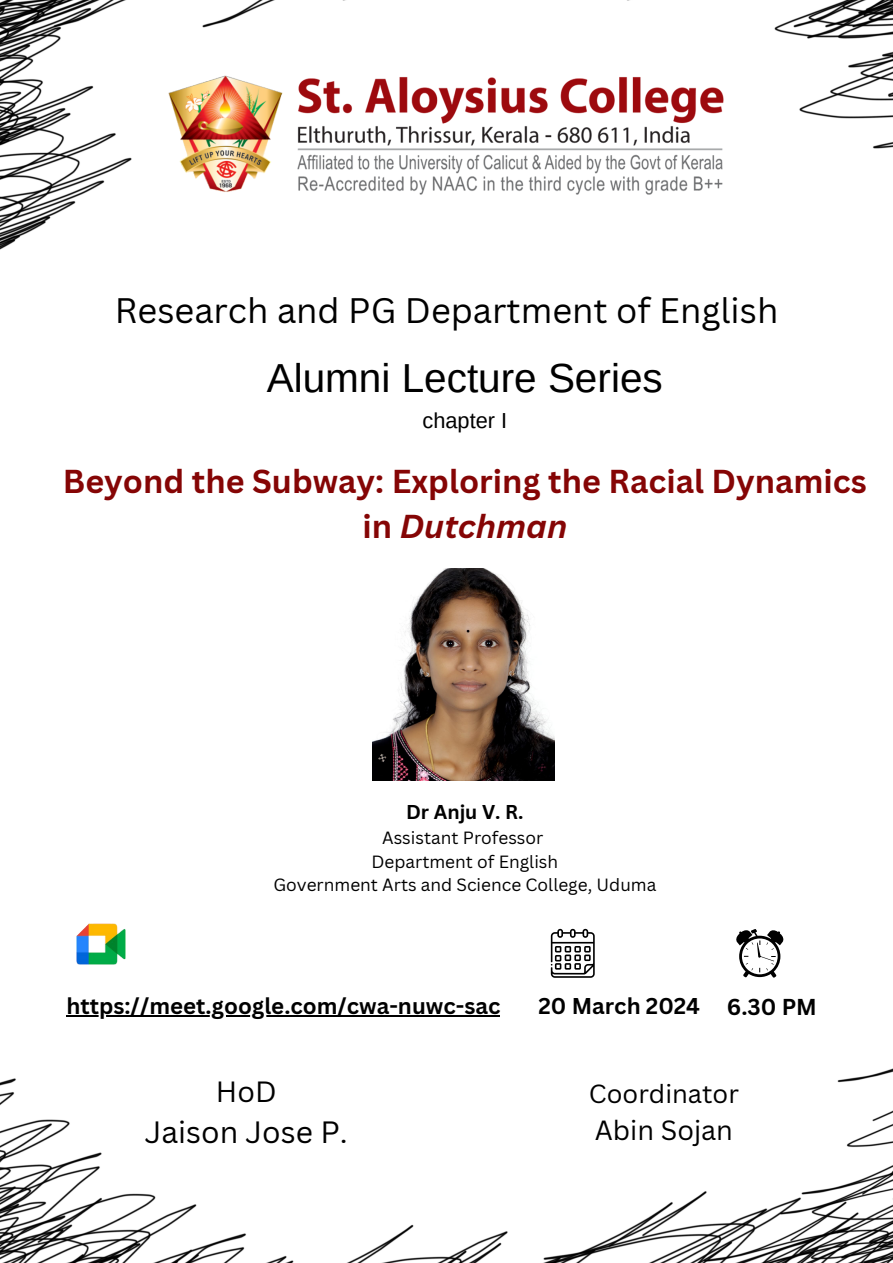
<style>
.page{position:relative;width:893px;height:1263px;background:#fff}
.page>*{position:absolute;margin:0;border:0;box-sizing:border-box;transform-origin:0 0}
.t1{font:40.5px "Arimo";color:#000}
.t2{font:34.5px "Canva Sans";color:#000}
.t3{font:700 32.25px/45px "Canva Sans";color:#850505;text-align:center}
.t4{font:30px "Canva Sans";color:#000}
.t5{font:28.5px "Canva Sans";color:#000}
.t6{font:27px "Canva Sans";color:#000}
.t7{font:25.5px "Canva Sans";color:#000}
.t8{font:700 22.42px "Canva Sans";color:#000}
.t9{font:700 22.27px "Canva Sans";color:#000}
.t10{font:21.75px "Arimo";color:#000}
.t11{font:700 19.5px "Canva Sans";color:#000}
.t12{font:17.25px "Canva Sans";color:#000}
.s1{font-style:italic}
</style>
<div class="page">
<img style="left:0;top:0;width:893px;height:1263px">
<img style="left:0;top:68px;width:893px;height:138px">
<img style="left:66px;top:911px;width:69px;height:65px">
<img style="left:372px;top:568px;width:183px;height:213px">
<svg style="left:551px;top:929px;width:44px;height:49px"></svg>
<svg style="left:735px;top:929px;width:49px;height:49px"></svg>
<hr style="left:66px;top:1015px;width:434px;height:2px;background:#000">
<p class="t2" style="left:115px;top:286px;width:665px">Research and PG Department of English</p>
<p class="t1" style="left:267px;top:355px;width:397px">Alumni Lecture Series</p>
<p class="t10" style="left:422px;top:408px;width:86px">chapter I</p>
<p class="t3" style="left:63px;top:458px;width:805px">Beyond the Subway: Exploring the Racial Dynamics in <span class="s1">Dutchman</span></p>
<p class="t11" style="left:406px;top:798px;width:119px">Dr Anju V. R.</p>
<p class="t12" style="left:382px;top:826px;width:163px">Assistant Professor</p>
<p class="t12" style="left:371px;top:849px;width:188px">Department of English</p>
<p class="t12" style="left:273px;top:873px;width:384px">Government Arts and Science College, Uduma</p>
<p class="t9" style="left:66px;top:990px;width:435px">https://meet.google.com/cwa-nuwc-sac</p>
<p class="t9" style="left:538px;top:990px;width:163px">20 March 2024</p>
<h6 class="t8" style="left:727px;top:991px;width:92px">6.30 PM</h6>
<h2 class="t5" style="left:216px;top:1071px;width:62px">HoD</h2>
<h2 class="t4" style="left:145px;top:1111px;width:204px">Jaison Jose P.</h2>
<p class="t7" style="left:589px;top:1075px;width:152px">Coordinator</p>
<p class="t6" style="left:595px;top:1111px;width:140px">Abin Sojan</p>
</div>
